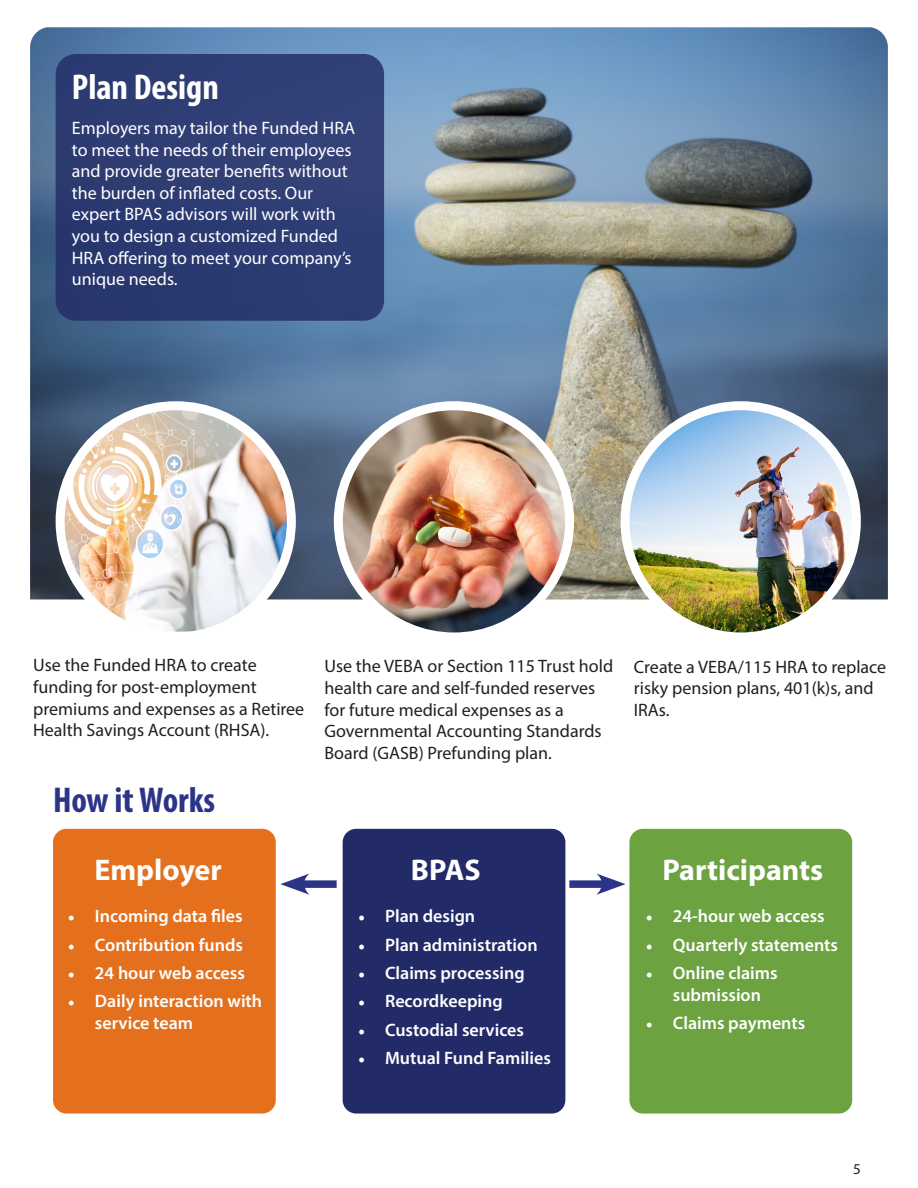
<style>
.page{position:relative;width:918px;height:1188px;background:#fff}
.page>*{position:absolute;margin:0;border:0;box-sizing:border-box;transform-origin:0 0}
.Heading_1{font:700 condensed 36px "Myriad Pro";color:#fff}
.Heading_1-2{font:700 condensed 36px "Myriad Pro";color:#2c3488}
.t1{font:700 30px "Myriad Pro";color:#fff}
.t2{font:18px/21.6px "Myriad Pro";color:#231f20}
.t3{font:600 18px/21.6px "Myriad Pro";color:#fff}
.Heading_1-3{font:18px/21.6px "Myriad Pro";color:#fff}
.t4{font:15px "Myriad Pro";color:#231f20}
.s1{font-family:"Minion Pro"}
</style>
<div class="page">
<img style="left:30px;top:27px;width:858px;height:572px">
<div style="left:56px;top:54px;width:328px;height:267px;background:#2d3d73;border-radius:20px"></div>
<img style="left:60px;top:406px;width:231px;height:225px">
<div style="left:56px;top:401px;width:240px;height:240px;border:9px solid #fff;border-radius:50%"></div>
<img style="left:338px;top:406px;width:232px;height:231px;border-radius:115px">
<div style="left:334px;top:401px;width:240px;height:240px;border:9px solid #fff;border-radius:50%"></div>
<img style="left:625px;top:406px;width:231px;height:231px;border-radius:115px">
<div style="left:621px;top:401px;width:240px;height:240px;border:9px solid #fff;border-radius:50%"></div>
<div style="left:53px;top:829px;width:223px;height:285px;background:#e4701e;border-radius:14px"></div>
<div style="left:629px;top:829px;width:223px;height:285px;background:#6da241;border-radius:14px"></div>
<div style="left:343px;top:829px;width:222px;height:285px;background:#222b68;border-radius:14px"></div>
<div style="left:569px;top:880px;width:40px;height:8px;background:#2c3488"></div>
<svg style="left:596px;top:874px;width:30px;height:21px"></svg>
<div style="left:297px;top:880px;width:40px;height:8px;background:#2c3488"></div>
<svg style="left:280px;top:874px;width:30px;height:21px"></svg>
<p class="Heading_1" style="left:72px;top:64px;width:148px">Plan Design</p>
<p class="Heading_1-3" style="left:72px;top:117px;width:285px">Employers may tailor the Funded HRA to meet the needs of their employees and provide greater benefits without the burden of inflated costs. Our expert BPAS advisors will work with you to design a customized Funded<br>HRA offering to meet your company’s unique needs.</p>
<p class="t2" style="left:33px;top:654px;width:273px">Use the Funded HRA to create funding for post-employment premiums and expenses as a Retiree<br>Health Savings Account (RHSA).</p>
<p class="t2" style="left:634px;top:656px;width:254px">Create a VEBA/115 HRA to replace risky pension plans, 401(k)s, and<br>IRAs.</p>
<p class="t2" style="left:324px;top:655px;width:290px">Use the VEBA or Section 115 Trust hold health care and self-funded reserves for future medical expenses as a Governmental Accounting Standards Board (GASB) Prefunding plan.</p>
<p class="Heading_1-2" style="left:53px;top:778px;width:164px">How it Works</p>
<p class="t1" style="left:94px;top:851px;width:129px">Employer</p>
<p class="t1" style="left:662px;top:851px;width:162px">Participants</p>
<p class="t3" style="left:358px;top:905px;width:119px"><span class="s1">•</span> Plan design</p>
<p class="t3" style="left:358px;top:933px;width:181px"><span class="s1">•</span> Plan administration</p>
<p class="t3" style="left:358px;top:962px;width:168px"><span class="s1">•</span> Claims processing</p>
<p class="t3" style="left:358px;top:990px;width:146px"><span class="s1">•</span> Recordkeeping</p>
<p class="t3" style="left:358px;top:1018px;width:168px"><span class="s1">•</span> Custodial services</p>
<p class="t3" style="left:358px;top:1047px;width:194px"><span class="s1">•</span> Mutual Fund Families</p>
<p class="t1" style="left:411px;top:851px;width:71px">BPAS</p>
<p class="t3" style="left:68px;top:905px;width:176px"><span class="s1">•</span> Incoming data files</p>
<p class="t3" style="left:68px;top:933px;width:177px"><span class="s1">•</span> Contribution funds</p>
<p class="t3" style="left:68px;top:962px;width:178px"><span class="s1">•</span> 24 hour web access</p>
<p class="t3" style="left:95px;top:990px;width:169px;text-indent:-27px"><span class="s1">•</span> Daily interaction with service team</p>
<p class="t3" style="left:646px;top:905px;width:180px"><span class="s1">•</span> 24-hour web access</p>
<p class="t3" style="left:646px;top:933px;width:194px"><span class="s1">•</span> Quarterly statements</p>
<p class="t3" style="left:646px;top:962px;width:133px;text-align:center"><span class="s1">•</span> Online claims submission</p>
<p class="t3" style="left:646px;top:1012px;width:161px"><span class="s1">•</span> Claims payments</p>
<p class="t4" style="left:853px;top:1160px;width:9px">5</p>
</div>
